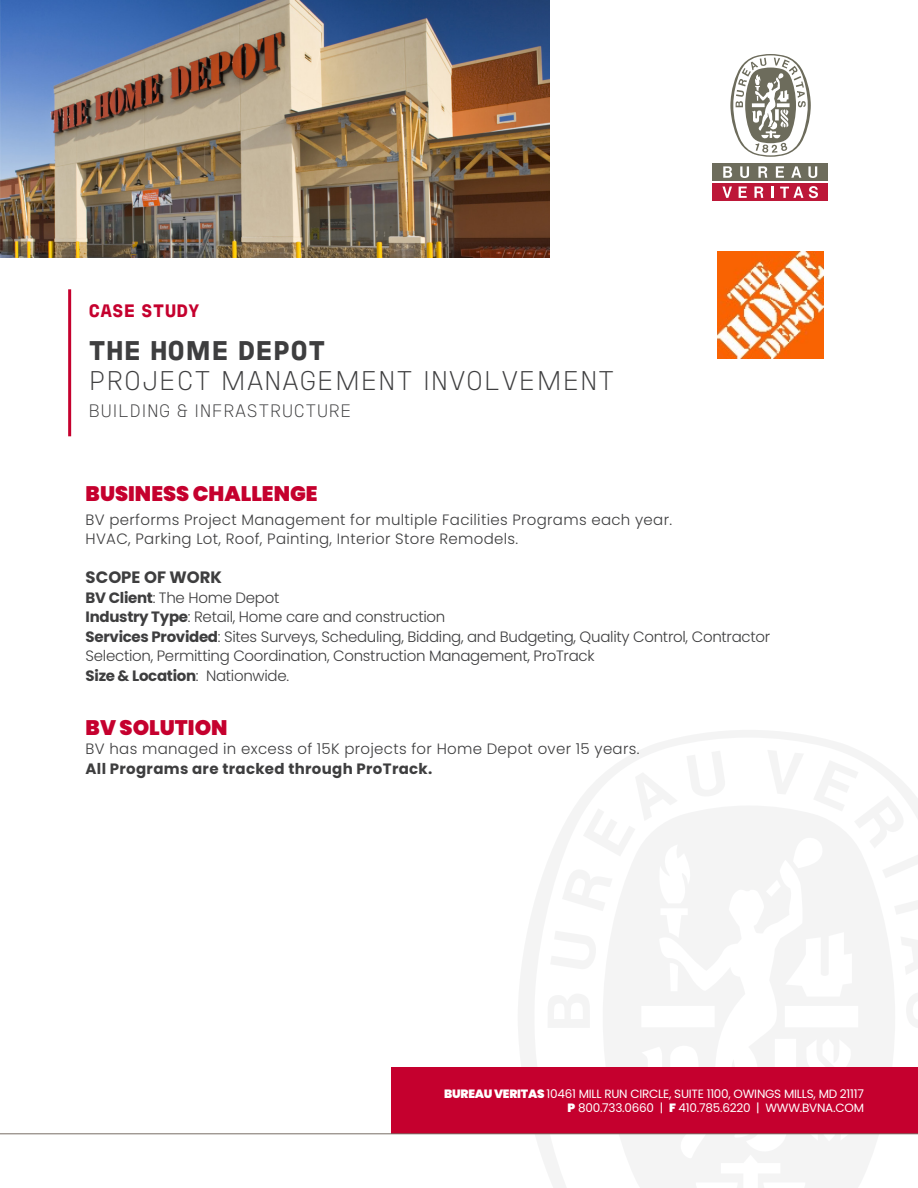
<style>
.page{position:relative;width:918px;height:1188px;background:#fff}
.page>*{position:absolute;margin:0;border:0;box-sizing:border-box;transform-origin:0 0}
.Title_4__Page_Titles{font:100 condensed 27px "Bureau Veritas";color:#3e3e3f}
.Title_4__Page_Titles-2{font:700 expanded 27px "Bureau Veritas";color:#3e3e3f}
.Title_1__Section_Tit{font:900 21px "Poppins";color:#c5002e}
.Title_5__Page_Title{font:100 condensed 18px "Bureau Veritas";color:#3e3e3f}
.Title_3__Document_Ty{font:700 expanded 18px "Bureau Veritas";color:#c5002e}
.t1{font:700 16.5px "Poppins";color:#3e3e3f}
.t2{font:300 15px/19.5px "Poppins";letter-spacing:-.02em;color:#3e3e3f}
.t3{font:300 15px "Poppins";letter-spacing:.02em;color:#3e3e3f}
.t4{font:700 15px "Poppins";letter-spacing:.02em;color:#3e3e3f}
.t5{font:700 15px "Poppins";letter-spacing:-.02em;color:#3e3e3f}
.Contact_Info{font:12px/14.4px "Poppins";letter-spacing:-.02em;color:#fff;text-align:right}
.s1{font-weight:700}
.s2{font-weight:300}
.s3{font-weight:900}
</style>
<div class="page">
<svg style="left:518px;top:730px;width:300px;height:338px"></svg>
<svg style="left:534px;top:738px;width:322px;height:432px"></svg>
<svg style="left:547px;top:750px;width:371px;height:438px"></svg>
<div style="left:391px;top:1068px;width:527px;height:66px;background:#c5002e"></div>
<hr style="left:0;top:1134px;width:918px;height:1px;background:#786e64">
<img style="left:0;top:0;width:550px;height:257px">
<svg style="left:730px;top:54px;width:81px;height:103px"></svg>
<div style="left:713px;top:163px;width:115px;height:18px;background:#6d6c5c"></div>
<div style="left:713px;top:184px;width:115px;height:17px;background:#bd1738"></div>
<svg style="left:740px;top:166px;width:9px;height:12px"></svg>
<svg style="left:776px;top:166px;width:8px;height:12px"></svg>
<svg style="left:808px;top:166px;width:9px;height:12px"></svg>
<svg style="left:723px;top:166px;width:9px;height:12px"></svg>
<svg style="left:791px;top:166px;width:10px;height:12px"></svg>
<svg style="left:758px;top:166px;width:10px;height:12px"></svg>
<svg style="left:722px;top:187px;width:10px;height:11px"></svg>
<svg style="left:739px;top:187px;width:8px;height:11px"></svg>
<svg style="left:771px;top:187px;width:3px;height:11px"></svg>
<svg style="left:754px;top:187px;width:10px;height:11px"></svg>
<svg style="left:780px;top:186px;width:38px;height:12px"></svg>
<hr style="left:68px;top:289px;width:3px;height:147px;background:#c5002e">
<img style="left:717px;top:251px;width:107px;height:108px">
<p class="Title_3__Document_Ty" style="left:89px;top:300px;width:113px">CASE STUDY</p>
<p class="Title_4__Page_Titles-2" style="left:89px;top:334px;width:238px">THE HOME DEPOT</p>
<p class="Title_4__Page_Titles" style="left:89px;top:365px;width:528px">PROJECT MANAGEMENT INVOLVEMENT</p>
<p class="Title_5__Page_Title" style="left:89px;top:400px;width:265px">BUILDING &amp; INFRASTRUCTURE</p>
<p class="Title_1__Section_Tit" style="left:86px;top:481px;width:233px">BUSINESS CHALLENGE</p>
<p class="t3" style="left:86px;top:511px;width:588px">BV performs Project Management for multiple Facilities Programs each year.</p>
<p class="t3" style="left:86px;top:530px;width:434px">HVAC, Parking Lot, Roof, Painting, Interior Store Remodels.</p>
<p class="t1" style="left:86px;top:568px;width:138px">SCOPE OF WORK</p>
<p class="t2" style="left:86px;top:588px;width:195px"><span class="s1">BV Client</span>: The Home Depot</p>
<p class="t2" style="left:86px;top:607px;width:361px"><span class="s1">Industry Type</span>: Retail, Home care and construction</p>
<p class="t2" style="left:86px;top:627px;width:686px"><span class="s1">Services Provided</span>: Sites Surveys, Scheduling, Bidding, and Budgeting, Quality Control, Contractor<br>Selection, Permitting Coordination, Construction Management, ProTrack</p>
<p class="t5" style="left:86px;top:667px;width:205px">Size &amp; Location<span class="s2">: Nationwide.</span></p>
<p class="Title_1__Section_Tit" style="left:86px;top:715px;width:143px">BV SOLUTION</p>
<p class="t3" style="left:86px;top:740px;width:555px">BV has managed in excess of 15K projects for Home Depot over 15 years.</p>
<p class="t4" style="left:86px;top:760px;width:348px">All Programs are tracked through ProTrack.</p>
<p class="Contact_Info" style="left:444px;top:1086px;width:421px"><span class="s3">BUREAU VERITAS</span> 10461 MILL RUN CIRCLE, SUITE 1100, OWINGS MILLS, MD 21117<br><span class="s3">P</span> 800.733.0660 | <span class="s3">F</span> 410.785.6220 | WWW.BVNA.COM</p>
</div>
